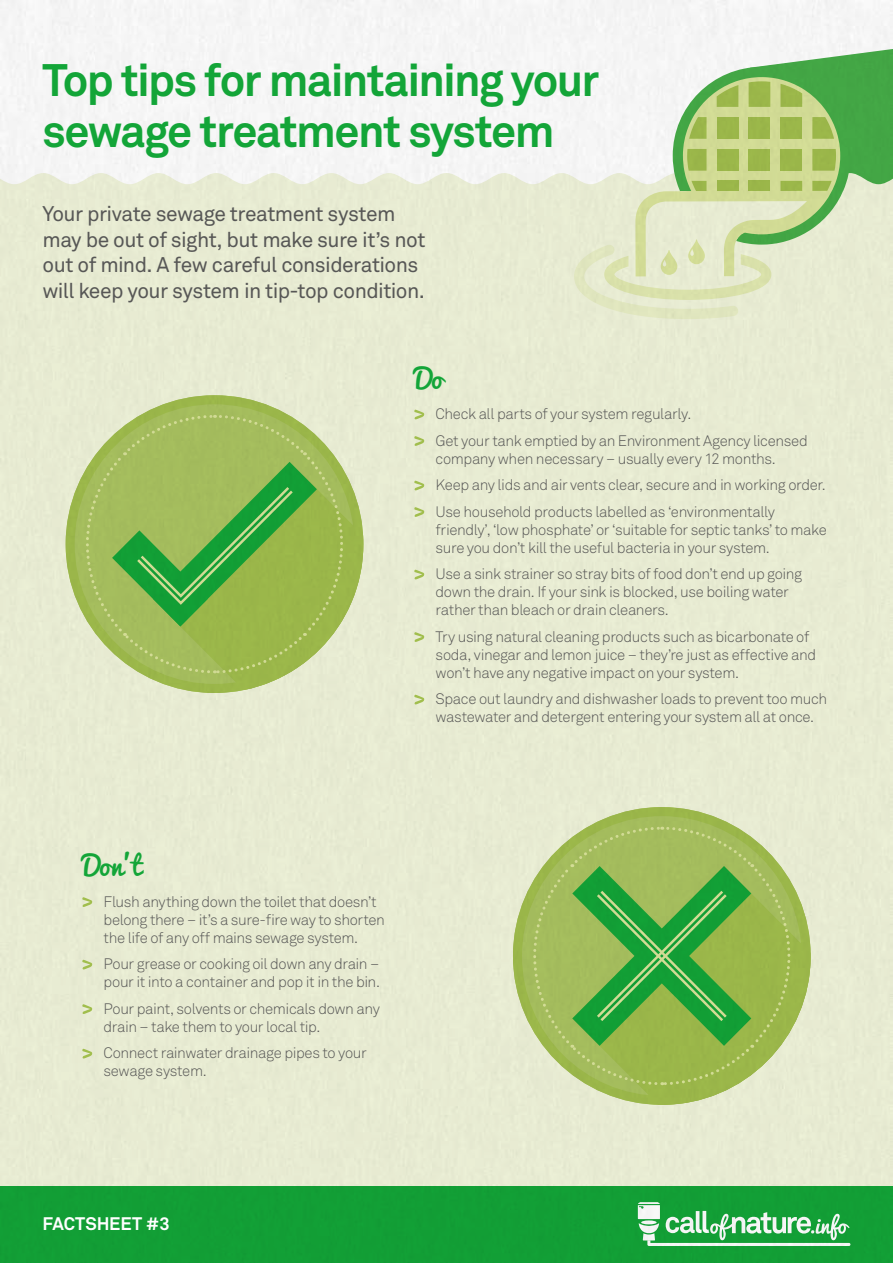
<style>
.page{position:relative;width:893px;height:1263px;background:#fff}
.page>*{position:absolute;margin:0;border:0;box-sizing:border-box;transform-origin:0 0}
.t1{font:700 45px/51px "Akkurat";letter-spacing:-.035em;color:#13a538}
.t2{font:27px "Pacifico";color:#13a538}
.t3{font:21px/25.5px "Akkurat";letter-spacing:-.025em;color:#575756}
.t4{font:700 18px "Akkurat";letter-spacing:-.01em;color:#fff}
.t5{font:300 15px/18px "Akkurat";letter-spacing:-.025em;color:#575756}
</style>
<div class="page">
<img style="left:0;top:0;width:893px;height:1263px">
<svg style="left:414px;top:410px;width:10px;height:9px"></svg>
<svg style="left:414px;top:436px;width:10px;height:10px"></svg>
<svg style="left:414px;top:481px;width:10px;height:9px"></svg>
<svg style="left:414px;top:507px;width:10px;height:10px"></svg>
<svg style="left:414px;top:570px;width:10px;height:9px"></svg>
<svg style="left:414px;top:632px;width:10px;height:10px"></svg>
<svg style="left:414px;top:695px;width:10px;height:9px"></svg>
<svg style="left:82px;top:897px;width:10px;height:10px"></svg>
<svg style="left:82px;top:960px;width:10px;height:9px"></svg>
<svg style="left:82px;top:1004px;width:10px;height:10px"></svg>
<svg style="left:82px;top:1049px;width:10px;height:9px"></svg>
<h1 class="t1" style="left:43px;top:55px;width:558px">Top tips for maintaining your sewage treatment system</h1>
<h3 class="t3" style="left:43px;top:202px;width:384px">Your private sewage treatment system may be out of sight, but make sure it’s not out of mind. A few careful considerations will keep your system in tip-top condition.</h3>
<h2 class="t2" style="left:414px;top:363px;width:30px">Do</h2>
<p class="t5" style="left:436px;top:401px;width:374px;line-height:26.5px">Check all parts of your system regularly.<br>Get your tank emptied by an Environment Agency licensed</p>
<p class="t5" style="left:436px;top:446px;width:392px;line-height:26.5px">company when necessary – usually every 12 months.<br>Keep any lids and air vents clear, secure and in working order.<br>Use household products labelled as ‘environmentally</p>
<p class="t5" style="left:436px;top:521px;width:393px">friendly’, ‘low phosphate’ or ‘suitable for septic tanks’ to make sure you don’t kill the useful bacteria in your system.</p>
<p class="t5" style="left:436px;top:565px;width:368px">Use a sink strainer so stray bits of food don’t end up going down the drain. If your sink is blocked, use boiling water rather than bleach or drain cleaners.</p>
<p class="t5" style="left:436px;top:628px;width:382px">Try using natural cleaning products such as bicarbonate of soda, vinegar and lemon juice – they’re just as effective and won’t have any negative impact on your system.</p>
<p class="t5" style="left:436px;top:690px;width:393px">Space out laundry and dishwasher loads to prevent too much wastewater and detergent entering your system all at once.</p>
<h2 class="t2" style="left:82px;top:851px;width:61px">Don’t</h2>
<p class="t5" style="left:104px;top:893px;width:283px">Flush anything down the toilet that doesn’t belong there – it’s a sure-fire way to shorten the life of any off mains sewage system.</p>
<p class="t5" style="left:104px;top:955px;width:278px">Pour grease or cooking oil down any drain – pour it into a container and pop it in the bin.</p>
<p class="t5" style="left:104px;top:1000px;width:278px">Pour paint, solvents or chemicals down any drain – take them to your local tip.</p>
<p class="t5" style="left:104px;top:1044px;width:265px">Connect rainwater drainage pipes to your sewage system.</p>
<p class="t4" style="left:43px;top:1213px;width:129px">FACTSHEET #3</p>
</div>
